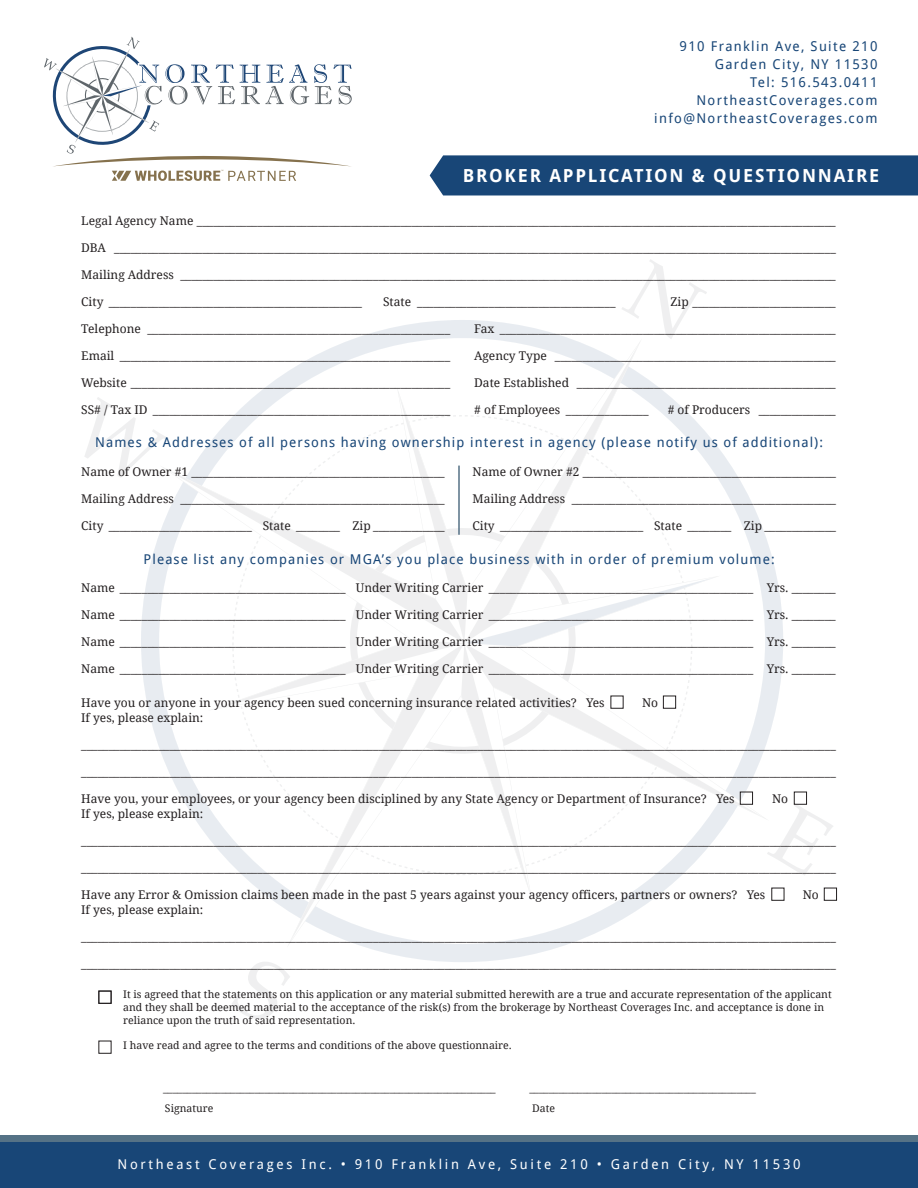
<style>
.page{position:relative;width:918px;height:1188px;background:#fff}
.page>*{position:absolute;margin:0;border:0;box-sizing:border-box;transform-origin:0 0}
.t1{font:700 18px "Droid Sans";letter-spacing:.1em;color:#fff}
.t2{font:13.5px "Droid Sans";letter-spacing:.08em;color:#184677}
.t3{font:13.5px/18px "Droid Sans";letter-spacing:.1em;color:#184677;text-align:right}
.t4{font:13.5px "Droid Sans";letter-spacing:.2em;color:#fff}
.t5{font:12px "Droid Serif";color:#231f20}
.t6{font:10.5px "Droid Serif";color:#231f20}
</style>
<div class="page">
<div style="left:0;top:1135px;width:918px;height:45px;background:#557286"></div>
<svg style="left:44px;top:37px;width:308px;height:144px"></svg>
<div style="left:141px;top:320px;width:642px;height:642px;border:18px solid #1c4575;border-radius:50%"></div>
<svg style="left:622px;top:259px;width:85px;height:79px"></svg>
<svg style="left:232px;top:962px;width:58px;height:57px"></svg>
<svg style="left:85px;top:397px;width:75px;height:81px"></svg>
<svg style="left:769px;top:803px;width:64px;height:72px"></svg>
<svg style="left:160px;top:338px;width:609px;height:610px"></svg>
<svg style="left:464px;top:343px;width:175px;height:49px"></svg>
<svg style="left:290px;top:894px;width:174px;height:49px"></svg>
<svg style="left:715px;top:643px;width:49px;height:175px"></svg>
<svg style="left:165px;top:468px;width:49px;height:175px"></svg>
<svg style="left:214px;top:392px;width:501px;height:502px"></svg>
<div style="left:0;top:1143px;width:918px;height:45px;background:#184677"></div>
<div style="left:430px;top:155px;width:488px;height:40px;background:#184677"></div>
<div style="left:611px;top:696px;width:13px;height:13px;border:1px solid #231f20"></div>
<div style="left:663px;top:696px;width:13px;height:13px;border:1px solid #231f20"></div>
<div style="left:740px;top:792px;width:13px;height:13px;border:1px solid #231f20"></div>
<div style="left:794px;top:792px;width:13px;height:13px;border:1px solid #231f20"></div>
<div style="left:771px;top:888px;width:13px;height:13px;border:1px solid #231f20"></div>
<div style="left:824px;top:888px;width:13px;height:13px;border:1px solid #231f20"></div>
<div style="left:98px;top:991px;width:13px;height:13px;border:1px solid #231f20"></div>
<div style="left:98px;top:1041px;width:13px;height:13px;border:1px solid #231f20"></div>
<hr style="left:458px;top:466px;width:2px;height:69px;background:#557286">
<p class="t3" style="left:654px;top:37px;width:225px">910 Franklin Ave, Suite 210<br>Garden City, NY 11530<br>Tel: 516.543.0411<br>NortheastCoverages.com info@NortheastCoverages.com</p>
<p class="t1" style="left:463px;top:164px;width:418px">BROKER APPLICATION &amp; QUESTIONNAIRE</p>
<p class="t5" style="left:81px;top:214px;width:756px">Legal Agency Name ____________________________________________________________________________________________________________________</p>
<p class="t5" style="left:81px;top:241px;width:756px">DBA ___________________________________________________________________________________________________________________________________</p>
<p class="t5" style="left:81px;top:268px;width:756px">Mailing Address _______________________________________________________________________________________________________________________</p>
<p class="t5" style="left:81px;top:295px;width:282px">City ______________________________________________</p>
<p class="t5" style="left:383px;top:295px;width:234px">State ____________________________________</p>
<p class="t5" style="left:670px;top:295px;width:167px">Zip __________________________</p>
<p class="t5" style="left:81px;top:322px;width:371px">Telephone _______________________________________________________</p>
<p class="t5" style="left:474px;top:322px;width:363px">Fax _____________________________________________________________</p>
<p class="t5" style="left:81px;top:349px;width:371px">Email ____________________________________________________________</p>
<p class="t5" style="left:474px;top:349px;width:363px">Agency Type ___________________________________________________</p>
<p class="t5" style="left:81px;top:376px;width:371px">Website __________________________________________________________</p>
<p class="t5" style="left:474px;top:376px;width:363px">Date Established _______________________________________________</p>
<p class="t5" style="left:81px;top:403px;width:371px">SS# / Tax ID ______________________________________________________</p>
<p class="t5" style="left:474px;top:403px;width:176px"># of Employees _______________</p>
<p class="t5" style="left:668px;top:403px;width:170px"># of Producers ______________</p>
<p class="t2" style="left:95px;top:434px;width:729px">Names &amp; Addresses of all persons having ownership interest in agency (please notify us of additional):</p>
<p class="t5" style="left:81px;top:465px;width:365px">Name of Owner #1 ______________________________________________</p>
<p class="t5" style="left:81px;top:492px;width:365px">Mailing Address ________________________________________________</p>
<p class="t5" style="left:81px;top:519px;width:365px">City __________________________ State ________ Zip _____________</p>
<p class="t5" style="left:473px;top:465px;width:365px">Name of Owner #2 ______________________________________________</p>
<p class="t5" style="left:473px;top:492px;width:365px">Mailing Address ________________________________________________</p>
<p class="t5" style="left:473px;top:519px;width:365px">City __________________________ State ________ Zip _____________</p>
<p class="t2" style="left:144px;top:551px;width:633px">Please list any companies or MGA’s you place business with in order of premium volume:</p>
<p class="t5" style="left:81px;top:581px;width:756px">Name _________________________________________ Under Writing Carrier ________________________________________________ Yrs. ________</p>
<p class="t5" style="left:81px;top:608px;width:756px">Name _________________________________________ Under Writing Carrier ________________________________________________ Yrs. ________</p>
<p class="t5" style="left:81px;top:635px;width:756px">Name _________________________________________ Under Writing Carrier ________________________________________________ Yrs. ________</p>
<p class="t5" style="left:81px;top:662px;width:756px">Name _________________________________________ Under Writing Carrier ________________________________________________ Yrs. ________</p>
<p class="t5" style="left:81px;top:696px;width:525px">Have you or anyone in your agency been sued concerning insurance related activities? Yes</p>
<p class="t5" style="left:642px;top:696px;width:18px">No</p>
<p class="t5" style="left:81px;top:711px;width:124px">If yes, please explain:</p>
<p class="t5" style="left:81px;top:738px;width:756px">_________________________________________________________________________________________________________________________________________</p>
<p class="t5" style="left:81px;top:765px;width:756px">_________________________________________________________________________________________________________________________________________</p>
<p class="t5" style="left:81px;top:792px;width:655px">Have you, your employees, or your agency been disciplined by any State Agency or Department of Insurance? Yes</p>
<p class="t5" style="left:772px;top:792px;width:18px">No</p>
<p class="t5" style="left:81px;top:807px;width:124px">If yes, please explain:</p>
<p class="t5" style="left:81px;top:834px;width:756px">_________________________________________________________________________________________________________________________________________</p>
<p class="t5" style="left:81px;top:861px;width:756px">_________________________________________________________________________________________________________________________________________</p>
<p class="t5" style="left:81px;top:888px;width:686px">Have any Error &amp; Omission claims been made in the past 5 years against your agency officers, partners or owners? Yes</p>
<p class="t5" style="left:803px;top:888px;width:18px">No</p>
<p class="t5" style="left:81px;top:903px;width:124px">If yes, please explain:</p>
<p class="t5" style="left:81px;top:930px;width:756px">_________________________________________________________________________________________________________________________________________</p>
<p class="t5" style="left:81px;top:957px;width:756px">_________________________________________________________________________________________________________________________________________</p>
<p class="t6" style="left:123px;top:989px;width:710px">It is agreed that the statements on this application or any material submitted herewith are a true and accurate representation of the applicant</p>
<p class="t6" style="left:123px;top:1001px;width:702px">and they shall be deemed material to the acceptance of the risk(s) from the brokerage by Northeast Coverages Inc. and acceptance is done in</p>
<p class="t6" style="left:123px;top:1014px;width:234px">reliance upon the truth of said representation.</p>
<p class="t6" style="left:123px;top:1039px;width:390px">I have read and agree to the terms and conditions of the above questionnaire.</p>
<p class="t6" style="left:163px;top:1083px;width:334px">_____________________________________________________________________</p>
<p class="t6" style="left:529px;top:1083px;width:228px">_______________________________________________</p>
<p class="t6" style="left:165px;top:1102px;width:50px">Signature</p>
<p class="t6" style="left:532px;top:1102px;width:24px">Date</p>
<p class="t4" style="left:117px;top:1156px;width:685px">Northeast Coverages Inc. • 910 Franklin Ave, Suite 210 • Garden City, NY 11530</p>
</div>
